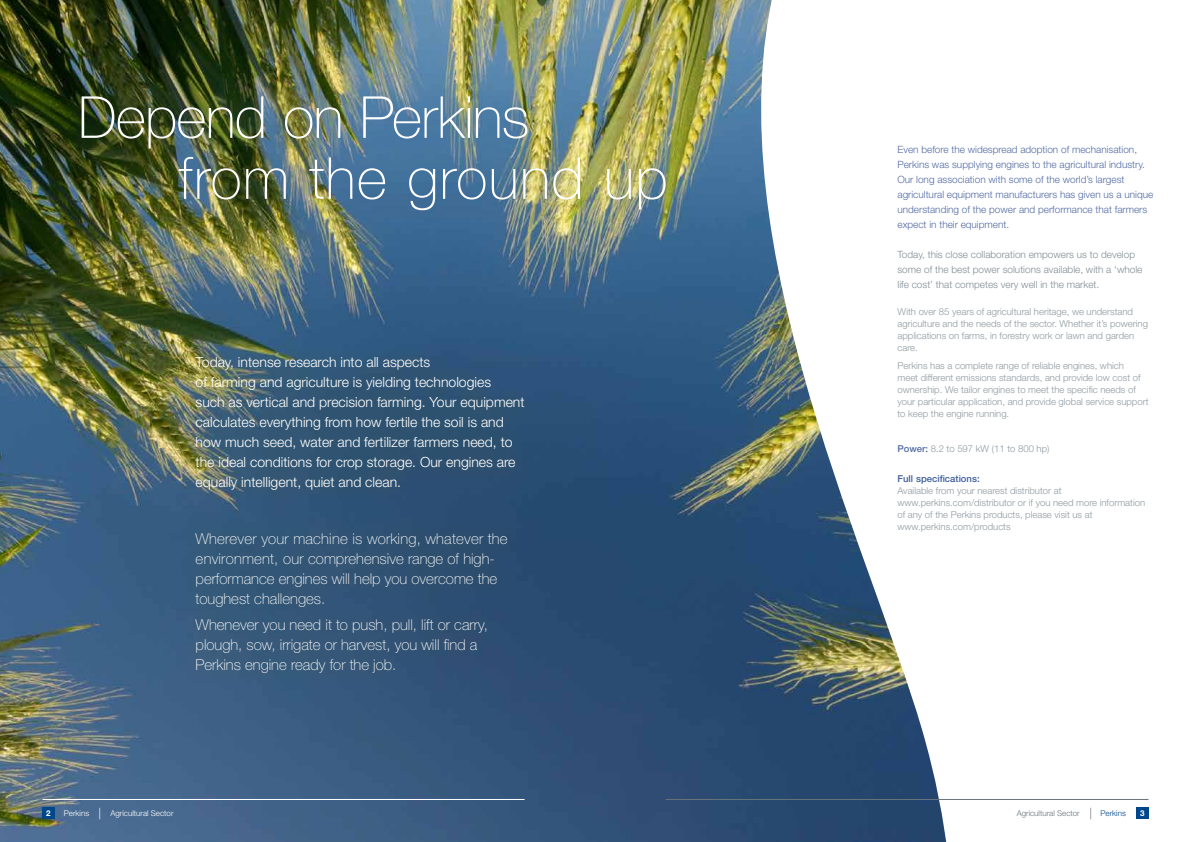
<style>
.page{position:relative;width:1191px;height:842px;background:#fff}
.page>*{position:absolute;margin:0;border:0;box-sizing:border-box;transform-origin:0 0}
.t1{font:100 58.1px "Helvetica Neue";letter-spacing:.02em;color:#fff}
.t2{font:100 58px "Helvetica Neue";letter-spacing:-.015em;color:#fff}
.t3{font:100 15px/20px "Helvetica Neue";color:#fff}
.t4{font:300 14px/20px "Helvetica Neue";color:#fff}
.t5{font:300 10px/15px "Helvetica Neue";color:#516aa4}
.t6{font:300 10px/15px "Helvetica Neue";color:#818d93}
.t7{font:300 9.5px/12px "Helvetica Neue";color:#8f99a0}
.t8{font:500 9.5px "Helvetica Neue";color:#3b5d9b}
.t9{font:300 8px "Helvetica Neue";color:#fff}
.t10{font:300 8px "Helvetica Neue";color:#68737a}
.t11{font:700 8px "Helvetica Neue";color:#fff}
.s1{font-weight:100;font-size:15.4px}
.s2{font-weight:500;color:#516aa4}
.s3{color:#00468b}
</style>
<div class="page">
<img style="left:0;top:0;width:705px;height:842px">
<svg style="left:705px;top:0;width:444px;height:842px"></svg>
<div style="left:43px;top:807px;width:12px;height:11px;background:#00468b"></div>
<hr style="left:43px;top:799px;width:481px;height:1px;background:#fff">
<div style="left:1136px;top:807px;width:12px;height:11px;background:#00468b"></div>
<hr style="left:665px;top:799px;width:483px;height:1px;background:#68737a">
<div style="left:181px;top:342px;width:357px;height:345px;background:#4d5f2b;opacity:.75"></div>
<div style="left:63px;top:78px;width:621px;height:151px;background:#00468b;opacity:.3"></div>
<h2 class="t2" style="left:78px;top:84px;width:453px">Depend on Perkins</h2>
<h1 class="t1" style="left:179px;top:145px;width:490px">from the ground up</h1>
<p class="t4" style="left:196px;top:352px;width:330px">Today, intense research into all aspects<br>of farming and agriculture is yielding technologies<br>such as vertical and precision farming. Your equipment calculates everything from how fertile the soil is and how much seed, water and fertilizer farmers need, to the ideal conditions for crop storage. Our engines are equally intelligent, quiet and clean.</p>
<h3 class="t3" style="left:196px;top:529px;width:313px">Wherever your machine is working, whatever the environment, our comprehensive range of high&shy;performance engines will help you overcome the toughest challenges.</h3>
<h3 class="t3" style="left:196px;top:615px;width:294px">Whenever you need it to push, pull, lift or carry, plough, sow, irrigate or harvest, you will find a<br>Perkins engine ready for the job.</h3>
<p class="t11" style="left:46px;top:808px;width:6px">2</p>
<p class="t9" style="left:64px;top:808px;width:111px">Perkins <span class="s1">|</span> Agricultural Sector</p>
<p class="t5" style="left:897px;top:142px;width:257px">Even before the widespread adoption of mechanisation, Perkins was supplying engines to the agricultural industry.<br>Our long association with some of the world’s largest agricultural equipment manufacturers has given us a unique understanding of the power and performance that farmers expect in their equipment.</p>
<p class="t6" style="left:897px;top:247px;width:246px">Today, this close collaboration empowers us to develop some of the best power solutions available, with a ‘whole life cost’ that competes very well in the market.</p>
<p class="t7" style="left:897px;top:306px;width:252px">With over 85 years of agricultural heritage, we understand agriculture and the needs of the sector. Whether it’s powering applications on farms, in forestry work or lawn and garden care.</p>
<p class="t7" style="left:897px;top:359px;width:252px">Perkins has a complete range of reliable engines, which<br>meet different emissions standards, and provide low cost of ownership. We tailor engines to meet the specific needs of your particular application, and provide global service support to keep the engine running.</p>
<p class="t7" style="left:897px;top:443px;width:153px"><span class="s2">Power:</span> 8.2 to 597 kW (11 to 800 hp)</p>
<p class="t8" style="left:897px;top:473px;width:84px">Full specifications:</p>
<p class="t7" style="left:897px;top:484px;width:249px">Available from your nearest distributor at www.perkins.com/distributor or if you need more information of any of the Perkins products, please visit us at www.perkins.com/products</p>
<p class="t10" style="left:1016px;top:808px;width:111px">Agricultural Sector <span class="s1">|</span> <span class="s3">Perkins</span></p>
<p class="t11" style="left:1140px;top:808px;width:6px">3</p>
</div>
